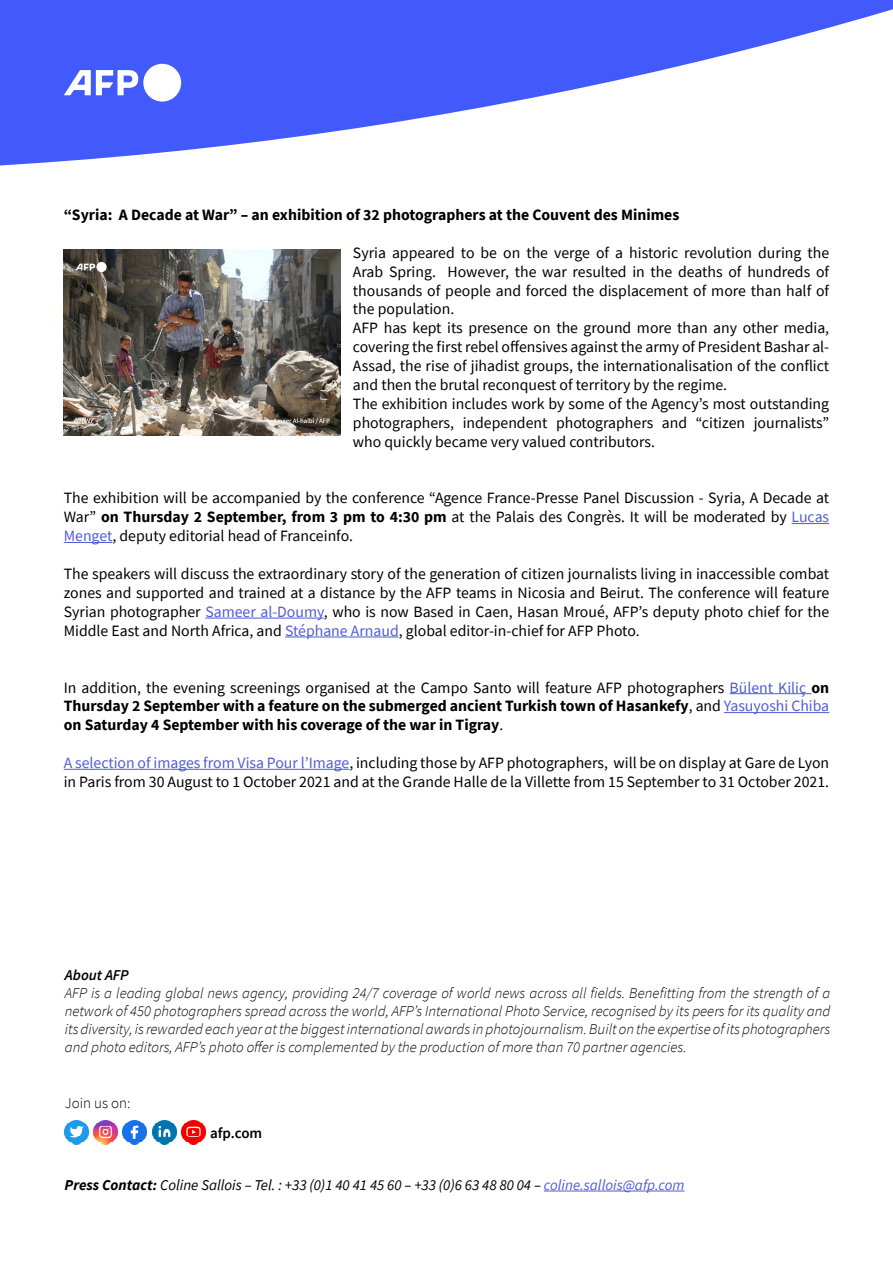
<style>
.page{position:relative;width:893px;height:1263px;background:#fff}
.page>*{position:absolute;margin:0;border:0;box-sizing:border-box;transform-origin:0 0}
.Corps{font:15.75px/18.9px "Source Sans Pro";color:#000;text-align:justify}
.Corps-2{font:700 15.75px/18.9px "Source Sans Pro";color:#000;text-align:justify}
.Chapeau{font:italic 300 15px/18px "Source Sans Pro";color:#000;text-align:justify}
.Footer_Bis{font:italic 15px "Source Sans Pro";color:#000}
.Footer_Bis-2{font:300 15px "Source Sans Pro";color:#000}
.Chapeau-2{font:italic 600 15px "Source Sans Pro";color:#000}
.t1{font:600 15px "Source Sans Pro";color:#000}
.s1{font-weight:700}
.s2{color:#4f5cd6}
.s3{font-weight:400}
.s4{font-weight:400;color:#4f5cd6}
</style>
<div class="page">
<hr style="left:792px;top:523px;width:37px;height:1px;background:#4f5cd6">
<hr style="left:64px;top:542px;width:48px;height:1px;background:#4f5cd6">
<hr style="left:205px;top:618px;width:119px;height:1px;background:#4f5cd6">
<hr style="left:285px;top:637px;width:114px;height:1px;background:#4f5cd6">
<hr style="left:730px;top:693px;width:81px;height:1px;background:#4f5cd6">
<hr style="left:724px;top:712px;width:105px;height:1px;background:#4f5cd6">
<hr style="left:64px;top:769px;width:285px;height:1px;background:#4f5cd6">
<svg style="left:0;top:0;width:893px;height:166px;fill:#425afb"></svg>
<svg style="left:64px;top:64px;width:117px;height:38px"></svg>
<img style="left:64px;top:250px;width:276px;height:185px">
<hr style="left:544px;top:1190px;width:140px;height:1px;background:#4f5cd6">
<img style="left:123px;top:1120px;width:24px;height:23px">
<img style="left:65px;top:1120px;width:24px;height:23px">
<img style="left:153px;top:1120px;width:24px;height:23px">
<img style="left:94px;top:1120px;width:24px;height:23px">
<svg style="left:72px;top:1143px;width:67px;height:1px"></svg>
<img style="left:181px;top:1120px;width:24px;height:23px">
<svg style="left:160px;top:1143px;width:38px;height:1px"></svg>
<p class="Corps-2" style="left:64px;top:205px;width:617px">“Syria: A Decade at War” – an exhibition of 32 photographers at the Couvent des Minimes</p>
<p class="Corps" style="left:353px;top:243px;width:478px">Syria appeared to be on the verge of a historic revolution during the Arab Spring. However, the war resulted in the deaths of hundreds of thousands of people and forced the displacement of more than half of the population.</p>
<p class="Corps" style="left:353px;top:319px;width:478px">AFP has kept its presence on the ground more than any other media, covering the first rebel offensives against the army of President Bashar al-Assad, the rise of jihadist groups, the internationalisation of the conflict and then the brutal reconquest of territory by the regime.</p>
<p class="Corps" style="left:353px;top:394px;width:478px">The exhibition includes work by some of the Agency’s most outstanding photographers, independent photographers and “citizen journalists” who quickly became very valued contributors.</p>
<p class="Corps" style="left:64px;top:489px;width:767px">The exhibition will be accompanied by the conference “Agence France-Presse Panel Discussion - Syria, A Decade at War” <span class="s1">on Thursday 2 September, from 3 pm to 4:30 pm</span> at the Palais des Congrès. It will be moderated by <span class="s2">Lucas Menget</span>, deputy editorial head of Franceinfo.</p>
<p class="Corps" style="left:64px;top:564px;width:767px">The speakers will discuss the extraordinary story of the generation of citizen journalists living in inaccessible combat zones and supported and trained at a distance by the AFP teams in Nicosia and Beirut. The conference will feature Syrian photographer <span class="s2">Sameer al-Doumy</span>, who is now Based in Caen, Hasan Mroué, AFP’s deputy photo chief for the Middle East and North Africa, and <span class="s2">Stéphane Arnaud</span>, global editor-in-chief for AFP Photo.</p>
<p class="Corps-2" style="left:64px;top:678px;width:767px"><span class="s3">In addition, the evening screenings organised at the Campo Santo will feature AFP photographers</span> <span class="s4">Bülent Kiliç</span> on Thursday 2 September with a feature on the submerged ancient Turkish town of Hasankefy<span class="s3">, and</span> <span class="s4">Yasuyoshi Chiba </span>on Saturday 4 September with his coverage of the war in Tigray<span class="s3">.</span></p>
<p class="Corps" style="left:64px;top:753px;width:767px"><span class="s2">A selection of images from Visa Pour l’Image</span>, including those by AFP photographers, will be on display at Gare de Lyon in Paris from 30 August to 1 October 2021 and at the Grande Halle de la Villette from 15 September to 31 October 2021.</p>
<p class="Chapeau-2" style="left:65px;top:965px;width:65px">About AFP</p>
<p class="Chapeau" style="left:65px;top:984px;width:767px">AFP is a leading global news agency, providing 24/7 coverage of world news across all fields. Benefitting from the strength of a network of 450 photographers spread across the world, AFP’s International Photo Service, recognised by its peers for its quality and its diversity, is rewarded each year at the biggest international awards in photojournalism. Built on the expertise of its photographers and photo editors, AFP’s photo offer is complemented by the production of more than 70 partner agencies.</p>
<p class="Footer_Bis-2" style="left:65px;top:1093px;width:67px">Join us on:</p>
<p class="t1" style="left:210px;top:1123px;width:54px">afp.com</p>
<p class="Footer_Bis" style="left:65px;top:1175px;width:621px"><span class="s1">Press Contact:</span> Coline Sallois – Tel. : +33 (0)1 40 41 45 60 – +33 (0)6 63 48 80 04 – <span class="s2">coline.sallois@afp.com</span></p>
</div>
